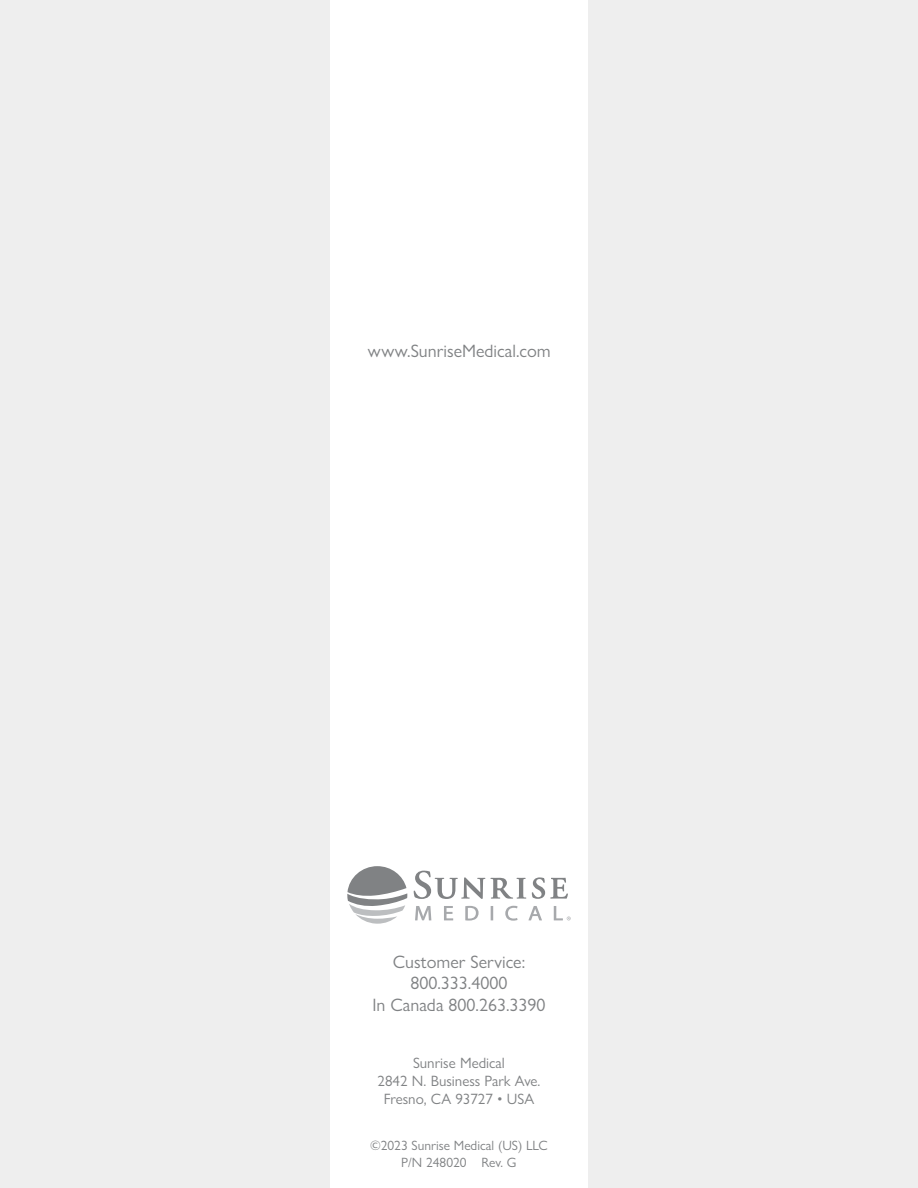
<style>
.page{position:relative;width:918px;height:1188px;background:#fff}
.page>*{position:absolute;margin:0;border:0;box-sizing:border-box;transform-origin:0 0}
.t1{font:18px/21.6px "Gill Sans Nova";color:#808284;text-align:center}
.t2{font:15px/18px "Gill Sans Nova";color:#808284;text-align:center}
.t3{font:13.5px/16.2px "Gill Sans Nova";color:#808284;text-align:center}
</style>
<div class="page">
<svg style="left:347px;top:866px;width:60px;height:58px"></svg>
<svg style="left:414px;top:871px;width:112px;height:28px"></svg>
<svg style="left:532px;top:877px;width:36px;height:22px"></svg>
<svg style="left:415px;top:906px;width:16px;height:14px"></svg>
<svg style="left:444px;top:906px;width:9px;height:14px"></svg>
<svg style="left:465px;top:906px;width:14px;height:15px"></svg>
<svg style="left:491px;top:906px;width:2px;height:14px"></svg>
<svg style="left:505px;top:906px;width:13px;height:15px"></svg>
<svg style="left:528px;top:906px;width:14px;height:14px"></svg>
<svg style="left:554px;top:906px;width:17px;height:14px"></svg>
<div style="left:0;top:0;width:330px;height:1188px;background:#eee"></div>
<div style="left:588px;top:0;width:330px;height:1188px;background:#eee"></div>
<p class="t1" style="left:368px;top:342px;width:185px">www.SunriseMedical.com</p>
<p class="t1" style="left:372px;top:953px;width:175px">Customer Service:<br>800.333.4000<br>In Canada 800.263.3390</p>
<p class="t2" style="left:378px;top:1055px;width:164px">Sunrise Medical<br>2842 N. Business Park Ave.<br>Fresno, CA 93727 • USA</p>
<p class="t3" style="left:370px;top:1139px;width:179px">©2023 Sunrise Medical (US) LLC<br>P/N 248020 Rev. G</p>
</div>
